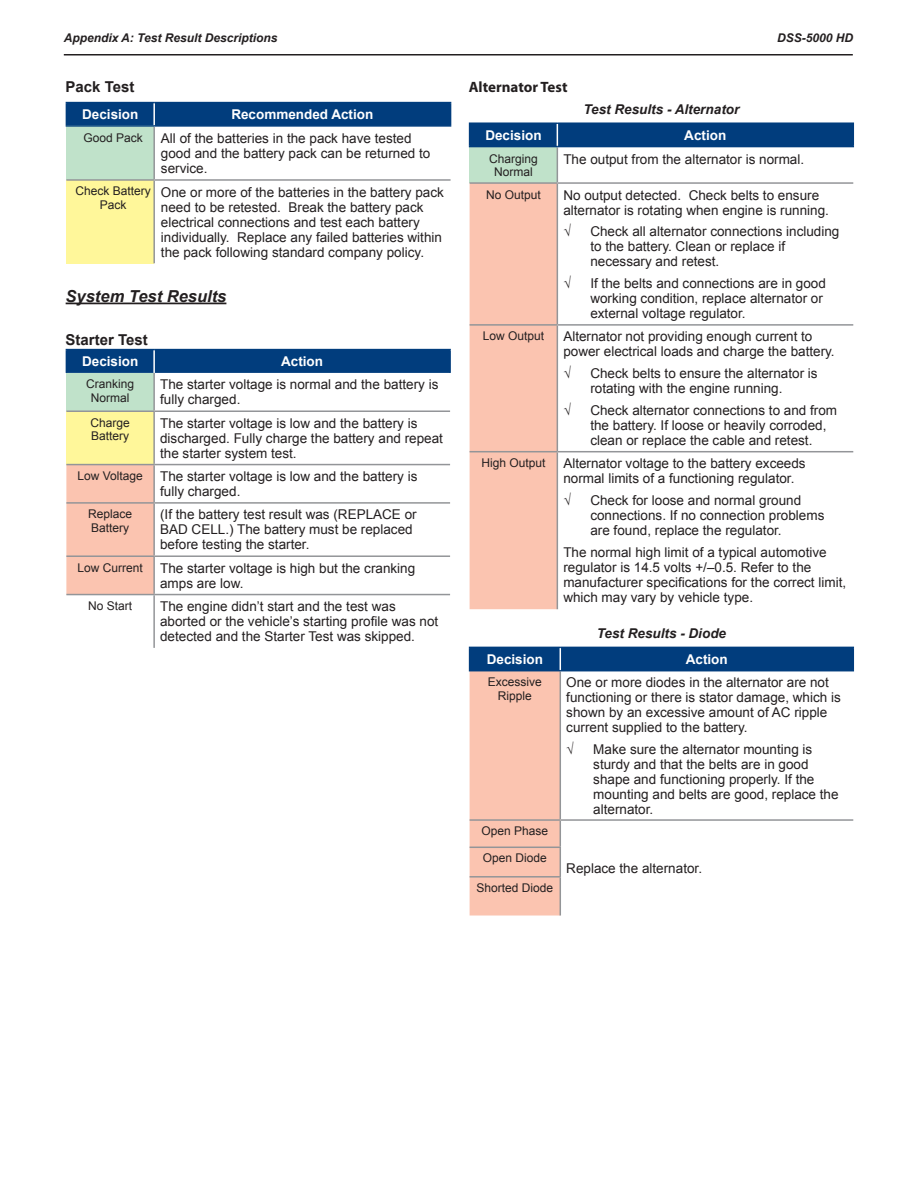
<style>
.page{position:relative;width:918px;height:1188px;background:#fff}
.page>*{position:absolute;margin:0;border:0;box-sizing:border-box;transform-origin:0 0}
.t1{font:italic 700 16.5px "Arial";color:#231f20}
.t2{font:700 15px "Arial";color:#231f20}
.t3{font:700 15px "Myriad Pro";color:#231f20}
.t4{font:13.5px/15px "Arial";color:#231f20}
.t5{font:700 13.5px "Arial";color:#fff}
.t6{font:italic 700 13.5px "Arial";color:#231f20}
.t7{font:700 13.5px "Arial";color:#231f20}
.t8{font:12px/13.5px "Arial";color:#231f20;text-align:center}
.t9{font:italic 700 12px "Arial";color:#231f20}
</style>
<div class="page">
<hr style="left:64px;top:54px;width:789px;height:2px;background:#231f20">
<hr style="left:66px;top:303px;width:160px;height:1px;background:#231f20">
<div style="left:66px;top:126px;width:88px;height:54px;background:#c0e2ca"></div>
<div style="left:66px;top:180px;width:88px;height:83px;background:#fff79a"></div>
<hr style="left:153px;top:127px;width:2px;height:52px;background:#939598">
<hr style="left:66px;top:179px;width:88px;height:2px;background:#939598">
<hr style="left:154px;top:179px;width:297px;height:2px;background:#939598">
<hr style="left:153px;top:181px;width:2px;height:82px;background:#939598">
<hr style="left:66px;top:102px;width:88px;height:1px;background:#013d7d">
<hr style="left:154px;top:102px;width:297px;height:1px;background:#013d7d">
<div style="left:66px;top:103px;width:385px;height:22px;background:#013d7d"></div>
<hr style="left:66px;top:125px;width:88px;height:2px;background:#013d7d">
<hr style="left:154px;top:125px;width:297px;height:2px;background:#013d7d">
<hr style="left:153px;top:103px;width:2px;height:22px;background:#fff">
<div style="left:66px;top:373px;width:88px;height:38px;background:#c0e2ca"></div>
<div style="left:66px;top:411px;width:88px;height:54px;background:#fff79a"></div>
<div style="left:66px;top:465px;width:87px;height:129px;background:#fbc4b0"></div>
<hr style="left:153px;top:373px;width:2px;height:37px;background:#939598">
<hr style="left:66px;top:410px;width:88px;height:2px;background:#939598">
<hr style="left:154px;top:410px;width:296px;height:2px;background:#939598">
<hr style="left:153px;top:412px;width:2px;height:52px;background:#939598">
<hr style="left:66px;top:464px;width:88px;height:1px;background:#939598">
<hr style="left:154px;top:464px;width:296px;height:1px;background:#939598">
<hr style="left:153px;top:465px;width:2px;height:37px;background:#939598">
<hr style="left:66px;top:502px;width:88px;height:2px;background:#939598">
<hr style="left:154px;top:502px;width:296px;height:2px;background:#939598">
<hr style="left:153px;top:504px;width:2px;height:51px;background:#939598">
<hr style="left:66px;top:555px;width:88px;height:2px;background:#939598">
<hr style="left:154px;top:555px;width:296px;height:2px;background:#939598">
<hr style="left:153px;top:557px;width:2px;height:37px;background:#939598">
<hr style="left:66px;top:594px;width:88px;height:1px;background:#939598">
<hr style="left:154px;top:594px;width:296px;height:1px;background:#939598">
<hr style="left:153px;top:595px;width:2px;height:53px;background:#939598">
<hr style="left:66px;top:349px;width:88px;height:1px;background:#013d7d">
<div style="left:66px;top:350px;width:383px;height:23px;background:#013d7d"></div>
<hr style="left:154px;top:349px;width:297px;height:1px;background:#013d7d">
<hr style="left:449px;top:350px;width:2px;height:23px;background:#013d7d">
<hr style="left:153px;top:350px;width:2px;height:23px;background:#fff">
<div style="left:470px;top:147px;width:87px;height:36px;background:#c0e2ca"></div>
<div style="left:470px;top:184px;width:87px;height:425px;background:#fbc4b0"></div>
<hr style="left:557px;top:147px;width:1px;height:35px;background:#939598">
<hr style="left:470px;top:182px;width:87px;height:2px;background:#939598">
<hr style="left:557px;top:182px;width:296px;height:2px;background:#939598">
<hr style="left:557px;top:184px;width:1px;height:140px;background:#939598">
<hr style="left:470px;top:324px;width:87px;height:2px;background:#939598">
<hr style="left:557px;top:324px;width:296px;height:2px;background:#939598">
<hr style="left:557px;top:326px;width:1px;height:125px;background:#939598">
<hr style="left:470px;top:451px;width:87px;height:1px;background:#939598">
<hr style="left:557px;top:451px;width:296px;height:1px;background:#939598">
<hr style="left:557px;top:452px;width:1px;height:157px;background:#939598">
<hr style="left:469px;top:122px;width:88px;height:2px;background:#013d7d">
<hr style="left:557px;top:122px;width:297px;height:2px;background:#013d7d">
<div style="left:469px;top:123px;width:385px;height:24px;background:#013d7d"></div>
<svg style="left:469px;top:647px;width:385px;height:269px"></svg>
<p class="t9" style="left:64px;top:30px;width:215px">Appendix A: Test Result Descriptions</p>
<p class="t9" style="left:777px;top:30px;width:78px">DSS-5000 HD</p>
<p class="t2" style="left:66px;top:76px;width:70px">Pack Test</p>
<p class="t5" style="left:82px;top:106px;width:58px">Decision</p>
<p class="t5" style="left:231px;top:106px;width:144px">Recommended Action</p>
<p class="t8" style="left:84px;top:131px;width:61px">Good Pack</p>
<p class="t4" style="left:161px;top:131px;width:271px">All of the batteries in the pack have tested good and the battery pack can be returned to service.</p>
<p class="t8" style="left:76px;top:185px;width:77px">Check Battery<br>Pack</p>
<p class="t4" style="left:161px;top:184px;width:284px">One or more of the batteries in the battery pack need to be retested. Break the battery pack electrical connections and test each battery individually. Replace any failed batteries within the pack following standard company policy.</p>
<p class="t1" style="left:66px;top:285px;width:162px">System Test Results</p>
<p class="t2" style="left:66px;top:329px;width:84px">Starter Test</p>
<p class="t5" style="left:82px;top:353px;width:58px">Decision</p>
<p class="t5" style="left:281px;top:353px;width:43px">Action</p>
<p class="t8" style="left:86px;top:378px;width:50px">Cranking<br>Normal</p>
<p class="t4" style="left:160px;top:377px;width:280px">The starter voltage is normal and the battery is fully charged.</p>
<p class="t8" style="left:91px;top:416px;width:41px;text-align:left">Charge<br>Battery</p>
<p class="t4" style="left:160px;top:416px;width:284px">The starter voltage is low and the battery is discharged. Fully charge the battery and repeat the starter system test.</p>
<p class="t8" style="left:78px;top:469px;width:67px">Low Voltage</p>
<p class="t4" style="left:160px;top:469px;width:259px">The starter voltage is low and the battery is fully charged.</p>
<p class="t8" style="left:88px;top:508px;width:46px;text-align:left">Replace<br>Battery</p>
<p class="t4" style="left:160px;top:507px;width:258px">(If the battery test result was (REPLACE or<br>BAD CELL.) The battery must be replaced before testing the starter.</p>
<p class="t8" style="left:78px;top:561px;width:67px">Low Current</p>
<p class="t4" style="left:160px;top:561px;width:257px">The starter voltage is high but the cranking amps are low.</p>
<p class="t8" style="left:88px;top:599px;width:46px">No Start</p>
<p class="t4" style="left:160px;top:599px;width:280px">The engine didn’t start and the test was aborted or the vehicle’s starting profile was not detected and the Starter Test was skipped.</p>
<p class="t3" style="left:469px;top:77px;width:100px">Alternator Test</p>
<p class="t6" style="left:584px;top:100px;width:157px">Test Results - Alternator</p>
<p class="t5" style="left:485px;top:126px;width:58px">Decision</p>
<p class="t5" style="left:684px;top:126px;width:43px">Action</p>
<p class="t8" style="left:489px;top:152px;width:50px">Charging<br>Normal</p>
<p class="t4" style="left:563px;top:152px;width:242px">The output from the alternator is normal.</p>
<p class="t8" style="left:486px;top:188px;width:56px">No Output</p>
<p class="t4" style="left:563px;top:188px;width:267px">No output detected. Check belts to ensure alternator is rotating when engine is running.</p>
<p class="t7" style="left:563px;top:223px;width:9px">√</p>
<p class="t4" style="left:590px;top:224px;width:251px">Check all alternator connections including to the battery. Clean or replace if necessary and retest.</p>
<p class="t7" style="left:563px;top:274px;width:9px">√</p>
<p class="t4" style="left:590px;top:276px;width:237px">If the belts and connections are in good working condition, replace alternator or external voltage regulator.</p>
<p class="t8" style="left:483px;top:330px;width:63px">Low Output</p>
<p class="t4" style="left:563px;top:329px;width:273px">Alternator not providing enough current to power electrical loads and charge the battery.</p>
<p class="t7" style="left:563px;top:365px;width:9px">√</p>
<p class="t4" style="left:590px;top:366px;width:229px">Check belts to ensure the alternator is rotating with the engine running.</p>
<p class="t7" style="left:563px;top:401px;width:9px">√</p>
<p class="t4" style="left:590px;top:403px;width:248px">Check alternator connections to and from the battery. If loose or heavily corroded, clean or replace the cable and retest.</p>
<p class="t8" style="left:481px;top:456px;width:66px">High Output</p>
<p class="t4" style="left:563px;top:456px;width:244px">Alternator voltage to the battery exceeds normal limits of a functioning regulator.</p>
<p class="t7" style="left:563px;top:491px;width:9px">√</p>
<p class="t4" style="left:590px;top:493px;width:236px">Check for loose and normal ground connections. If no connection problems are found, replace the regulator.</p>
<p class="t4" style="left:563px;top:545px;width:284px">The normal high limit of a typical automotive regulator is 14.5 volts +/–0.5. Refer to the manufacturer specifications for the correct limit, which may vary by vehicle type.</p>
<p class="t6" style="left:597px;top:624px;width:131px">Test Results - Diode</p>
<p class="t5" style="left:487px;top:650px;width:58px">Decision</p>
<p class="t5" style="left:686px;top:650px;width:43px">Action</p>
<p class="t8" style="left:488px;top:675px;width:56px">Excessive<br>Ripple</p>
<p class="t4" style="left:566px;top:675px;width:276px">One or more diodes in the alternator are not functioning or there is stator damage, which is shown by an excessive amount of AC ripple current supplied to the battery.</p>
<p class="t7" style="left:566px;top:740px;width:9px">√</p>
<p class="t4" style="left:593px;top:742px;width:247px">Make sure the alternator mounting is sturdy and that the belts are in good shape and functioning properly. If the mounting and belts are good, replace the alternator.</p>
<p class="t8" style="left:482px;top:824px;width:68px">Open Phase</p>
<p class="t4" style="left:566px;top:861px;width:137px">Replace the alternator.</p>
<p class="t8" style="left:483px;top:851px;width:66px">Open Diode</p>
<p class="t8" style="left:477px;top:881px;width:78px">Shorted Diode</p>
</div>
